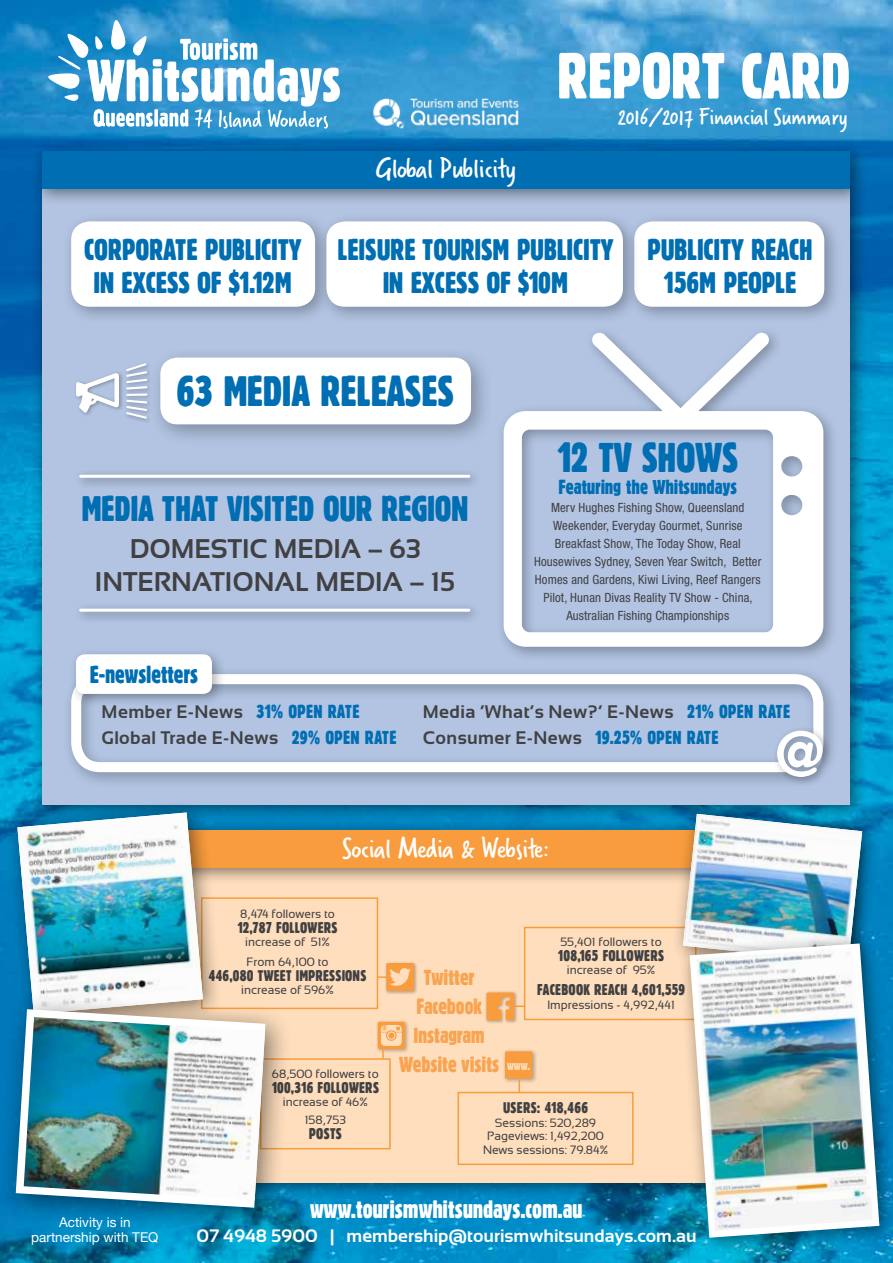
<style>
.page{position:relative;width:893px;height:1263px;background:#fff}
.page>*{position:absolute;margin:0;border:0;box-sizing:border-box;transform-origin:0 0}
.t1{font:62.7px "Alive";letter-spacing:-.005em;color:#fff}
.t2{font:41.4px "Alive";color:#006eb3}
.t3{font:40.5px "Alive";letter-spacing:-.005em;color:#006eb3}
.t4{font:34.65px "Alive";letter-spacing:-.005em;color:#006eb3}
.t5{font:28.95px/32.5px "Alive";color:#006eb3;text-align:center}
.t6{font:28.5px "Shine";color:#fff}
.t7{font:700 27px/32.7px "Sansation";color:#414042;text-align:center}
.t8{font:24px "Alive";color:#fff}
.t9{font:23.7px "Shine";color:#fff}
.t10{font:23.55px "Alive";color:#006eb3}
.t11{font:21.15px "Alive";color:#f9a452}
.t12{font:19.5px "Alive";color:#006eb3}
.t13{font:700 18.15px/26.4px "Sansation";letter-spacing:.02em;color:#414042}
.t14{font:700 18px "Sansation";color:#fff}
.t15{font:15px "Alive";letter-spacing:.02em;color:#414042}
.t16{font:13.5px/15px "Helvetica Neue";color:#fff;text-align:center}
.t17{font:condensed 12.75px/18px "Helvetica Neue";letter-spacing:.01em;color:#414042;text-align:center}
.t18{font:12px/13.5px "Sansation";color:#414042;text-align:center}
.s1{font-family:"Alive";font-weight:400;color:#006eb3}
.s2{font-size:12px;color:#fedebd}
</style>
<div class="page">
<img style="left:0;top:0;width:893px;height:1263px">
<div style="left:31px;top:178px;width:837px;height:644px;background:#000;opacity:.5"></div>
<div style="left:43px;top:189px;width:807px;height:616px;background:#b2c4e2"></div>
<div style="left:31px;top:141px;width:837px;height:65px;background:#000;opacity:.5"></div>
<div style="left:43px;top:152px;width:807px;height:37px;background:#006eb3"></div>
<svg style="left:48px;top:20px;width:292px;height:109px"></svg>
<div style="left:31px;top:834px;width:837px;height:366px;background:#000;opacity:.5"></div>
<div style="left:43px;top:845px;width:807px;height:337px;background:#fedebd"></div>
<div style="left:31px;top:819px;width:837px;height:66px;background:#000;opacity:.5"></div>
<div style="left:43px;top:830px;width:807px;height:38px;background:#f89c3e"></div>
<div style="left:485px;top:991px;width:33px;height:33px;background:#000;opacity:.3"></div>
<div style="left:384px;top:961px;width:34px;height:34px;background:#000;opacity:.3"></div>
<div style="left:375px;top:1019px;width:36px;height:36px;background:#000;opacity:.3"></div>
<div style="left:502px;top:1048px;width:36px;height:36px;background:#000;opacity:.3"></div>
<div style="left:201px;top:897px;width:177px;height:112px;border:2px solid #f89c3e"></div>
<div style="left:524px;top:927px;width:172px;height:93px;border:2px solid #f89c3e"></div>
<div style="left:458px;top:1092px;width:176px;height:73px;border:2px solid #f89c3e"></div>
<div style="left:260px;top:1058px;width:131px;height:91px;border:2px solid #f89c3e"></div>
<svg style="left:378px;top:963px;width:36px;height:28px"></svg>
<svg style="left:378px;top:1022px;width:27px;height:37px"></svg>
<svg style="left:487px;top:992px;width:37px;height:28px"></svg>
<svg style="left:505px;top:1051px;width:27px;height:41px"></svg>
<div style="left:62px;top:212px;width:271px;height:113px;background:#000;opacity:.3"></div>
<div style="left:71px;top:221px;width:244px;height:86px;background:#fff;border-radius:19px"></div>
<div style="left:625px;top:212px;width:217px;height:113px;background:#000;opacity:.3"></div>
<div style="left:634px;top:221px;width:190px;height:86px;background:#fff;border-radius:19px"></div>
<div style="left:317px;top:212px;width:324px;height:113px;background:#000;opacity:.3"></div>
<div style="left:326px;top:221px;width:297px;height:86px;background:#fff;border-radius:19px"></div>
<div style="left:496px;top:325px;width:343px;height:337px;background:#000;opacity:.3"></div>
<svg style="left:504px;top:332px;width:319px;height:315px"></svg>
<div style="left:63px;top:665px;width:777px;height:124px;background:#000;opacity:.3"></div>
<div style="left:71px;top:674px;width:752px;height:98px;border:10px solid #fff;border-radius:24px"></div>
<div style="left:69px;top:647px;width:157px;height:61px;background:#000;opacity:.3"></div>
<div style="left:76px;top:654px;width:136px;height:40px;background:#fff;border-radius:9px"></div>
<div style="left:772px;top:725px;width:60px;height:62px;background:#000;opacity:.3"></div>
<svg style="left:777px;top:731px;width:46px;height:46px;background:#d3d9e3"></svg>
<img style="left:372px;top:98px;width:147px;height:31px">
<div style="left:671px;top:802px;width:210px;height:180px;background:#000;opacity:.5"></div>
<img style="left:683px;top:814px;width:179px;height:117px">
<div style="left:678px;top:931px;width:215px;height:325px;background:#000;opacity:.5"></div>
<svg style="left:690px;top:943px;width:189px;height:295px"></svg>
<img style="left:696px;top:948px;width:177px;height:283px">
<div style="left:4px;top:799px;width:220px;height:235px;background:#000;opacity:.5"></div>
<img style="left:17px;top:812px;width:186px;height:180px">
<div style="left:0;top:992px;width:293px;height:243px;background:#000;opacity:.5"></div>
<svg style="left:16px;top:1009px;width:249px;height:199px"></svg>
<img style="left:24px;top:1017px;width:241px;height:183px">
<div style="left:149px;top:346px;width:345px;height:101px;background:#000;opacity:.3"></div>
<div style="left:160px;top:358px;width:311px;height:66px;background:#fff;border-radius:17px"></div>
<div style="left:73px;top:371px;width:51px;height:47px;background:#000;opacity:.3"></div>
<svg style="left:76px;top:373px;width:43px;height:40px"></svg>
<div style="left:124px;top:361px;width:28px;height:15px;background:#b2c4e2"></div>
<div style="left:124px;top:369px;width:28px;height:13px;background:#afc0de"></div>
<div style="left:124px;top:376px;width:29px;height:12px;background:#adbfdd"></div>
<div style="left:124px;top:384px;width:29px;height:11px;background:#adbfdd"></div>
<svg style="left:126px;top:363px;width:23px;height:28px"></svg>
<div style="left:124px;top:391px;width:29px;height:10px;background:#000;opacity:.3"></div>
<hr style="left:127px;top:393px;width:19px;height:3px;background:#fff">
<div style="left:124px;top:397px;width:29px;height:12px;background:#afc1df"></div>
<div style="left:124px;top:403px;width:29px;height:13px;background:#afc1df"></div>
<div style="left:124px;top:410px;width:28px;height:14px;background:#000;opacity:.3"></div>
<svg style="left:125px;top:398px;width:24px;height:22px"></svg>
<div style="left:74px;top:469px;width:407px;height:21px;background:#000;opacity:.5"></div>
<hr style="left:81px;top:475px;width:388px;height:3px;background:#fff">
<div style="left:74px;top:603px;width:407px;height:21px;background:#000;opacity:.5"></div>
<hr style="left:81px;top:609px;width:388px;height:3px;background:#fff">
<h3 class="t6" style="left:376px;top:145px;width:141px">Global Publicity</h3>
<h1 class="t1" style="left:557px;top:36px;width:295px">REPORT CARD</h1>
<h3 class="t9" style="left:618px;top:98px;width:231px">2016/2017 Financial Summary</h3>
<h3 class="t5" style="left:84px;top:234px;width:219px">CORPORATE PUBLICITY<br>IN EXCESS OF $1.12M</h3>
<h3 class="t5" style="left:647px;top:234px;width:167px">PUBLICITY REACH<br>156M PEOPLE</h3>
<h3 class="t5" style="left:338px;top:234px;width:277px">LEISURE TOURISM PUBLICITY<br>IN EXCESS OF $10M</h3>
<h2 class="t2" style="left:177px;top:365px;width:279px">63 MEDIA RELEASES</h2>
<h3 class="t4" style="left:81px;top:487px;width:389px">MEDIA THAT VISITED OUR REGION</h3>
<h3 class="t7" style="left:95px;top:533px;width:362px">DOMESTIC MEDIA – 63<br>INTERNATIONAL MEDIA – 15</h3>
<h3 class="t10" style="left:90px;top:659px;width:110px">E-newsletters</h3>
<h3 class="t3" style="left:557px;top:432px;width:182px">12 TV SHOWS</h3>
<h3 class="t12" style="left:559px;top:475px;width:180px">Featuring the Whitsundays</h3>
<p class="t17" style="left:534px;top:499px;width:229px">Merv Hughes Fishing Show, Queensland Weekender, Everyday Gourmet, Sunrise Breakfast Show, The Today Show, Real Housewives Sydney, Seven Year Switch, Better Homes and Gardens, Kiwi Living, Reef Rangers Pilot, Hunan Divas Reality TV Show - China, Australian Fishing Championships</p>
<h3 class="t13" style="left:102px;top:699px;width:296px">Member E-News <span class="s1">31% OPEN RATE<br></span>Global Trade E-News <span class="s1">29% OPEN RATE</span></h3>
<h3 class="t13" style="left:423px;top:699px;width:369px">Media ‘What’s New?’ E-News <span class="s1">21% OPEN RATE<br></span>Consumer E-News <span class="s1">19.25% OPEN RATE</span></h3>
<h3 class="t6" style="left:342px;top:826px;width:208px">Social Media &amp; Website:</h3>
<p class="t16" style="left:31px;top:1215px;width:129px">Activity is in partnership with TEQ</p>
<p class="t18" style="left:240px;top:907px;width:96px">8,474 followers to</p>
<p class="t15" style="left:237px;top:918px;width:102px">12,787 FOLLOWERS</p>
<p class="t18" style="left:245px;top:932px;width:86px;line-height:19.5px;text-align:left">increase of 51%<br>From 64,100 to</p>
<p class="t15" style="left:209px;top:966px;width:159px">446,080 TWEET IMPRESSIONS</p>
<p class="t18" style="left:241px;top:983px;width:94px">increase of 596%</p>
<p class="t18" style="left:272px;top:1067px;width:108px">68,500 followers to</p>
<p class="t15" style="left:272px;top:1078px;width:109px">100,316 FOLLOWERS</p>
<p class="t18" style="left:283px;top:1093px;width:87px;line-height:18px">increase of 46%<br>158,753</p>
<p class="t15" style="left:309px;top:1125px;width:35px">POSTS</p>
<p class="t18" style="left:560px;top:935px;width:103px">55,401 followers to</p>
<p class="t15" style="left:558px;top:946px;width:108px">108,165 FOLLOWERS</p>
<p class="t18" style="left:567px;top:963px;width:90px">increase of 95%</p>
<p class="t15" style="left:537px;top:980px;width:149px">FACEBOOK REACH 4,601,559</p>
<p class="t18" style="left:547px;top:998px;width:129px">Impressions - 4,992,441</p>
<h3 class="t11" style="left:424px;top:964px;width:52px">Twitter</h3>
<h3 class="t11" style="left:416px;top:993px;width:67px">Facebook</h3>
<h3 class="t11" style="left:414px;top:1022px;width:73px">Instagram</h3>
<h3 class="t11" style="left:399px;top:1051px;width:132px">Website visits <span class="s2">www.</span></h3>
<p class="t15" style="left:503px;top:1098px;width:86px">USERS: 418,466</p>
<p class="t18" style="left:483px;top:1116px;width:127px">Sessions: 520,289<br>Pageviews: 1,492,200<br>News sessions: 79.84%</p>
<h3 class="t8" style="left:310px;top:1194px;width:274px">www.tourismwhitsundays.com.au</h3>
<h3 class="t14" style="left:196px;top:1226px;width:502px">07 4948 5900 | membership@tourismwhitsundays.com.au</h3>
</div>
